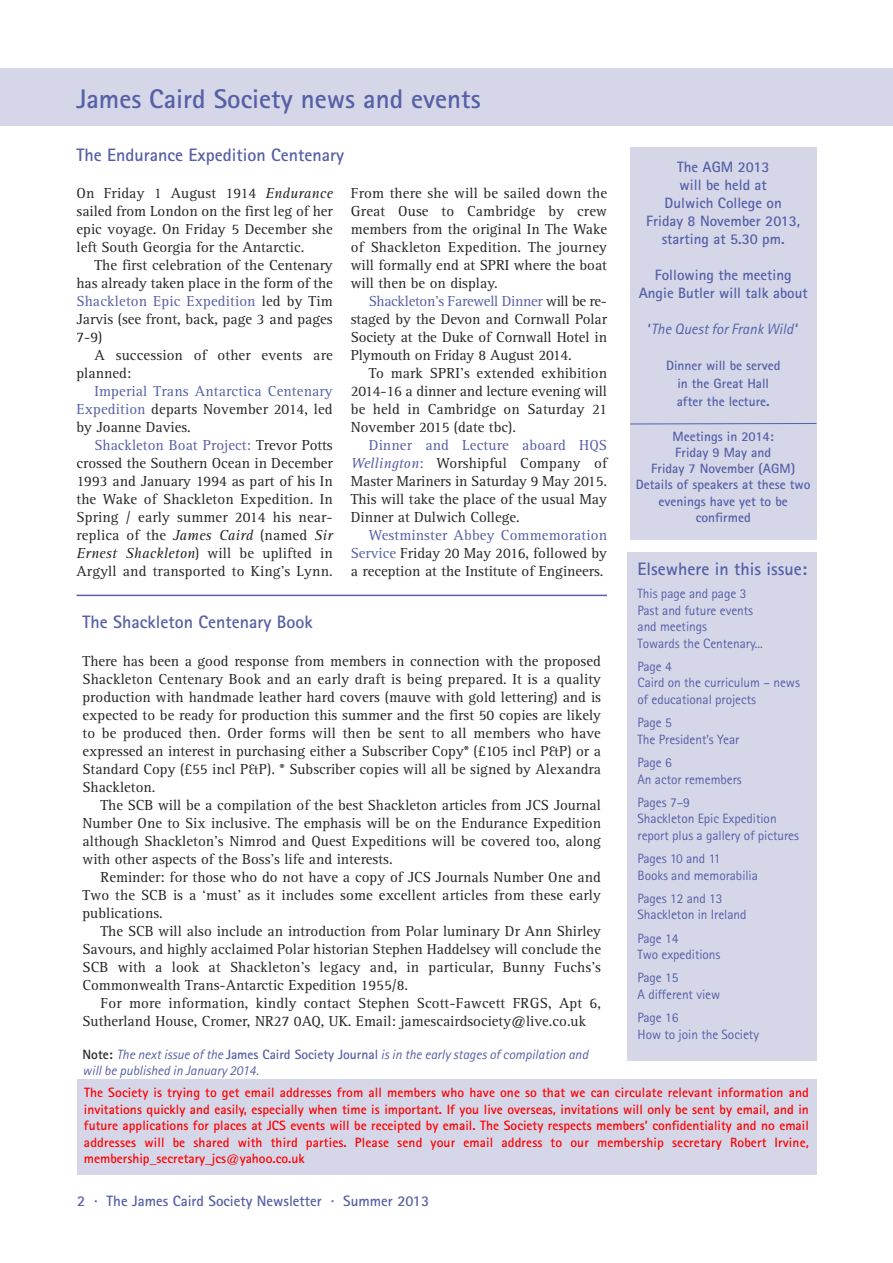
<style>
.page{position:relative;width:893px;height:1263px;background:#fff}
.page>*{position:absolute;margin:0;border:0;box-sizing:border-box;transform-origin:0 0}
.t1{font:700 27px "Rotis Sans Serif";color:#5660a6}
.t2{font:700 18px "Rotis Sans Serif";color:#5660a6}
.t3{font:15px/18px "Rotis Serif";color:#272526;text-align:justify}
.t4{font:700 15px/18px "Rotis Sans Serif";color:#5660a6;text-align:center}
.t5{font:15px/18px "Rotis Serif";letter-spacing:.01em;color:#5660a6;text-align:justify}
.t6{font:italic 15px "Rotis Sans Serif";color:#5660a6}
.t7{font:700 13.5px/16.5px "Rotis Sans Serif";color:#f00;text-align:justify}
.t8{font:13.5px/16.5px "Rotis Sans Serif";letter-spacing:-.005em;color:#5660a6}
.t9{font:700 13.5px/16.4px "Rotis Sans Serif";color:#5660a6;text-align:center}
.t10{font:italic 13.5px/16.2px "Rotis Sans Serif";color:#5660a6}
.s1{font-style:italic}
.s2{color:#5660a6}
.s3{color:#272526}
.s4{font-style:italic;color:#5660a6}
.s5{font-weight:700;font-style:normal;color:#272526}
.s6{font-weight:700;font-style:normal}
.s7{font-size:15px}
</style>
<div class="page">
<div style="left:1px;top:68px;width:892px;height:58px;background:#d5d7e9"></div>
<div style="left:627px;top:552px;width:189px;height:509px;background:#d5d7e9"></div>
<div style="left:630px;top:147px;width:186px;height:392px;background:#d5d7e9"></div>
<svg style="left:630px;top:423px;width:187px;height:2px"></svg>
<hr style="left:77px;top:595px;width:530px;height:1px;background:#5660a6">
<div style="left:77px;top:1079px;width:739px;height:95px;background:#d5d7e9"></div>
<h1 class="t1" style="left:76px;top:89px;width:406px">James Caird Society news and events</h1>
<p class="t2" style="left:77px;top:148px;width:269px">The Endurance Expedition Centenary</p>
<p class="t3" style="left:77px;top:186px;width:258px">On Friday 1 August 1914 <span class="s1">Endurance </span>sailed from London on the first leg of her epic voyage. On Friday 5 December she left South Georgia for the Antarctic.</p>
<p class="t3" style="left:77px;top:258px;width:258px;text-indent:18px">The first celebration of the Centenary has already taken place in the form of the <span class="s2">Shackleton Epic Expedition</span> led by Tim Jarvis (see front, back, page 3 and pages 7-9)</p>
<p class="t3" style="left:77px;top:348px;width:258px;text-indent:18px">A succession of other events are planned:</p>
<p class="t5" style="left:77px;top:384px;width:258px;text-indent:18px">Imperial Trans Antarctica Centenary Expedition <span class="s3">departs November 2014, led by Joanne Davies.</span></p>
<p class="t3" style="left:77px;top:438px;width:258px;text-indent:18px"><span class="s2">Shackleton Boat Project:</span> Trevor Potts crossed the Southern Ocean in December 1993 and January 1994 as part of his In the Wake of Shackleton Expedition. In Spring / early summer 2014 his near&shy;replica of the <span class="s1">James Caird</span> (named <span class="s1">Sir Ernest Shackleton</span>) will be uplifted in Argyll and transported to King’s Lynn.</p>
<p class="t2" style="left:83px;top:616px;width:232px">The Shackleton Centenary Book</p>
<p class="t3" style="left:351px;top:186px;width:258px">From there she will be sailed down the Great Ouse to Cambridge by crew members from the original In The Wake of Shackleton Expedition. The journey will formally end at SPRI where the boat will then be on display.</p>
<p class="t3" style="left:351px;top:294px;width:258px;text-indent:18px"><span class="s2">Shackleton’s Farewell Dinner</span> will be re&shy;staged by the Devon and Cornwall Polar Society at the Duke of Cornwall Hotel in Plymouth on Friday 8 August 2014.</p>
<p class="t3" style="left:351px;top:366px;width:258px;text-indent:18px">To mark SPRI’s extended exhibition 2014-16 a dinner and lecture evening will be held in Cambridge on Saturday 21<br>November 2015 (date tbc).</p>
<p class="t3" style="left:351px;top:438px;width:258px;text-indent:18px"><span class="s2">Dinner and Lecture aboard HQS </span><span class="s4">Wellington</span><span class="s2">:</span> Worshipful Company of Master Mariners in Saturday 9 May 2015.<br>This will take the place of the usual May Dinner at Dulwich College.</p>
<p class="t3" style="left:351px;top:528px;width:258px;text-indent:18px"><span class="s2">Westminster Abbey Commemoration Service</span> Friday 20 May 2016, followed by a reception at the Institute of Engineers.</p>
<p class="t3" style="left:83px;top:654px;width:520px">There has been a good response from members in connection with the proposed Shackleton Centenary Book and an early draft is being prepared. It is a quality production with handmade leather hard covers (mauve with gold lettering) and is expected to be ready for production this summer and the first 50 copies are likely to be produced then. Order forms will then be sent to all members who have expressed an interest in purchasing either a Subscriber Copy* (£105 incl P&amp;P) or a Standard Copy (£55 incl P&amp;P). * Subscriber copies will all be signed by Alexandra Shackleton.</p>
<p class="t3" style="left:83px;top:798px;width:520px;text-indent:18px">The SCB will be a compilation of the best Shackleton articles from JCS Journal Number One to Six inclusive. The emphasis will be on the Endurance Expedition although Shackleton’s Nimrod and Quest Expeditions will be covered too, along with other aspects of the Boss’s life and interests.</p>
<p class="t3" style="left:83px;top:870px;width:520px;text-indent:18px">Reminder: for those who do not have a copy of JCS Journals Number One and Two the SCB is a ‘must’ as it includes some excellent articles from these early publications.</p>
<p class="t3" style="left:83px;top:924px;width:520px;text-indent:18px">The SCB will also include an introduction from Polar luminary Dr Ann Shirley Savours, and highly acclaimed Polar historian Stephen Haddelsey will conclude the SCB with a look at Shackleton’s legacy and, in particular, Bunny Fuchs’s Commonwealth Trans-Antarctic Expedition 1955/8.</p>
<p class="t3" style="left:83px;top:996px;width:520px;text-indent:18px">For more information, kindly contact Stephen Scott-Fawcett FRGS, Apt 6,<br>Sutherland House, Cromer, NR27 0AQ, UK. Email: jamescairdsociety@live.co.uk</p>
<p class="t10" style="left:83px;top:1048px;width:507px"><span class="s5">Note:</span> The next issue of the <span class="s6">James Caird Society Journal</span> is in the early stages of compilation and will be published in January 2014.</p>
<p class="t4" style="left:646px;top:159px;width:156px">The AGM 2013<br>will be held at<br>Dulwich College on<br>Friday 8 November 2013, starting at 5.30 pm.</p>
<p class="t4" style="left:639px;top:267px;width:171px">Following the meeting<br>Angie Butler will talk about</p>
<p class="t6" style="left:648px;top:323px;width:152px"><span class="s6">‘</span>The Quest for Frank Wild <span class="s6">’</span></p>
<p class="t9" style="left:666px;top:357px;width:116px;line-height:18px">Dinner will be served in the Great Hall after the lecture<span class="s7">.</span></p>
<p class="t9" style="left:636px;top:429px;width:176px">Meetings in 2014:<br>Friday 9 May and<br>Friday 7 November (AGM)<br>Details of speakers at these two evenings have yet to be confirmed</p>
<p class="t2" style="left:638px;top:562px;width:171px">Elsewhere in this issue:</p>
<p class="t8" style="left:638px;top:587px;width:127px">This page and page 3<br>Past and future events and meetings<br>Towards the Centenary...</p>
<p class="t8" style="left:638px;top:659px;width:164px">Page 4<br>Caird on the curriculum – news of educational projects</p>
<p class="t8" style="left:638px;top:716px;width:103px">Page 5<br>The President’s Year</p>
<p class="t8" style="left:638px;top:755px;width:106px">Page 6<br>An actor remembers</p>
<p class="t8" style="left:638px;top:795px;width:163px">Pages 7–9<br>Shackleton Epic Expedition report plus a gallery of pictures</p>
<p class="t8" style="left:638px;top:851px;width:122px">Pages 10 and 11<br>Books and memorabilia</p>
<p class="t8" style="left:638px;top:891px;width:111px">Pages 12 and 13<br>Shackleton in Ireland</p>
<p class="t8" style="left:638px;top:931px;width:84px">Page 14<br>Two expeditions</p>
<p class="t8" style="left:638px;top:971px;width:84px">Page 15<br>A different view</p>
<p class="t8" style="left:638px;top:1010px;width:123px">Page 16<br>How to join the Society</p>
<p class="t7" style="left:84px;top:1086px;width:726px">The Society is trying to get email addresses from all members who have one so that we can circulate relevant information and invitations quickly and easily, especially when time is important. If you live overseas, invitations will only be sent by email, and in future applications for places at JCS events will be receipted by email. The Society respects members’ confidentiality and no email addresses will be shared with third parties. Please send your email address to our membership secretary Robert Irvine, membership_secretary_jcs@yahoo.co.uk</p>
<p class="t4" style="left:77px;top:1193px;width:353px">2 · The James Caird Society Newsletter · Summer 2013</p>
</div>
